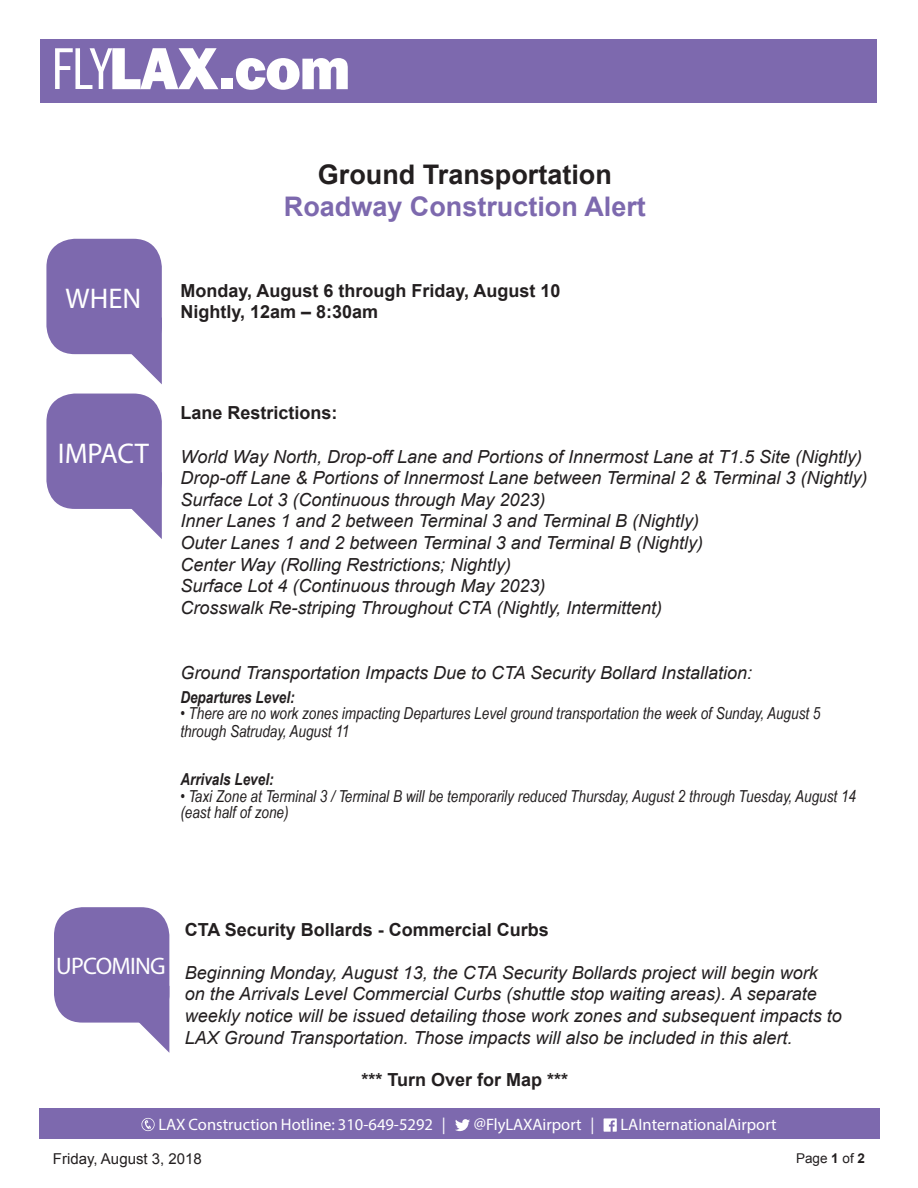
<style>
.page{position:relative;width:918px;height:1188px;background:#fff}
.page>*{position:absolute;margin:0;border:0;box-sizing:border-box;transform-origin:0 0}
.t1{font:28.5px "Myriad Pro";color:#fff}
.t2{font:700 27px "Arial";color:#7d69ae}
.t3{font:700 27px "Arial";color:#231f20}
.t4{font:24px "Myriad Pro";letter-spacing:-.03em;color:#fff}
.t5{font:italic 18px/21.6px "Arial";color:#231f20}
.t6{font:700 18px "Arial";color:#231f20}
.t7{font:italic 16.5px/18px "Arial Narrow";color:#231f20}
.t8{font:16.5px "Myriad Pro";color:#fff}
.t9{font:italic 700 16.5px "Arial Narrow";color:#231f20}
.t10{font:15px "Arial";color:#231f20}
.t11{font:13.5px "Arial";color:#231f20}
.s1{font-weight:700}
</style>
<div class="page">
<div style="left:40px;top:39px;width:838px;height:63px;background:#7d69ae"></div>
<svg style="left:119px;top:331px;width:43px;height:53px"></svg>
<div style="left:46px;top:239px;width:116px;height:115px;background:#7d69ae;border-radius:28px"></div>
<svg style="left:132px;top:486px;width:30px;height:53px"></svg>
<div style="left:46px;top:394px;width:116px;height:115px;background:#7d69ae;border-radius:28px"></div>
<div style="left:39px;top:1109px;width:840px;height:30px;background:#7d69ae"></div>
<svg style="left:141px;top:1118px;width:14px;height:13px"></svg>
<svg style="left:455px;top:1119px;width:15px;height:12px"></svg>
<svg style="left:604px;top:1118px;width:13px;height:14px"></svg>
<svg style="left:55px;top:48px;width:163px;height:41px"></svg>
<div style="left:221px;top:78px;width:11px;height:11px;background:#fff"></div>
<svg style="left:236px;top:58px;width:112px;height:32px"></svg>
<svg style="left:139px;top:1000px;width:30px;height:53px"></svg>
<div style="left:54px;top:907px;width:115px;height:116px;background:#7d69ae;border-radius:28px"></div>
<p class="t1" style="left:66px;top:281px;width:77px">WHEN</p>
<p class="t3" style="left:318px;top:157px;width:296px">Ground Transportation</p>
<p class="t2" style="left:284px;top:189px;width:364px">Roadway Construction Alert</p>
<p class="t6" style="left:180px;top:278px;width:382px">Monday, August 6 through Friday, August 10</p>
<p class="t6" style="left:180px;top:300px;width:199px">Nightly, 12am – 8:30am</p>
<p class="t1" style="left:58px;top:436px;width:93px">IMPACT</p>
<p class="t6" style="left:180px;top:401px;width:159px">Lane Restrictions:</p>
<p class="t5" style="left:180px;top:446px;width:683px">World Way North, Drop-off Lane and Portions of Innermost Lane at T1.5 Site (Nightly)</p>
<p class="t5" style="left:180px;top:467px;width:688px">Drop-off Lane &amp; Portions of Innermost Lane between Terminal 2 &amp; Terminal 3 (Nightly)</p>
<p class="t5" style="left:180px;top:489px;width:367px">Surface Lot 3 (Continuous through May 2023)</p>
<p class="t5" style="left:180px;top:511px;width:520px">Inner Lanes 1 and 2 between Terminal 3 and Terminal B (Nightly)</p>
<p class="t5" style="left:180px;top:532px;width:524px">Outer Lanes 1 and 2 between Terminal 3 and Terminal B (Nightly)</p>
<p class="t5" style="left:180px;top:554px;width:332px">Center Way (Rolling Restrictions; Nightly)</p>
<p class="t5" style="left:180px;top:575px;width:367px">Surface Lot 4 (Continuous through May 2023)</p>
<p class="t5" style="left:180px;top:597px;width:483px">Crosswalk Re-striping Throughout CTA (Nightly, Intermittent)</p>
<p class="t5" style="left:180px;top:662px;width:573px">Ground Transportation Impacts Due to CTA Security Bollard Installation:</p>
<p class="t9" style="left:180px;top:684px;width:116px">Departures Level:</p>
<p class="t7" style="left:180px;top:704px;width:642px">• There are no work zones impacting Departures Level ground transportation the week of Sunday, August 5 through Satruday, August 11</p>
<p class="t9" style="left:180px;top:767px;width:95px">Arrivals Level:</p>
<p class="t7" style="left:180px;top:787px;width:677px;line-height:16.5px">• Taxi Zone at Terminal 3 / Terminal B will be temporarily reduced Thursday, August 2 through Tuesday, August 14 (east half of zone)</p>
<p class="t4" style="left:56px;top:951px;width:111px">UPCOMING</p>
<p class="t6" style="left:185px;top:917px;width:366px">CTA Security Bollards - Commercial Curbs</p>
<p class="t5" style="left:185px;top:962px;width:659px">Beginning Monday, August 13, the CTA Security Bollards project will begin work on the Arrivals Level Commercial Curbs (shuttle stop waiting areas). A separate weekly notice will be issued detailing those work zones and subsequent impacts to LAX Ground Transportation. Those impacts will also be included in this alert.</p>
<p class="t6" style="left:362px;top:1067px;width:208px">*** Turn Over for Map ***</p>
<p class="t8" style="left:158px;top:1114px;width:289px">LAX Construction Hotline: 310-649-5292 |</p>
<p class="t8" style="left:474px;top:1114px;width:122px">@FlyLAXAirport |</p>
<p class="t8" style="left:620px;top:1114px;width:158px">LAInternationalAirport</p>
<p class="t10" style="left:53px;top:1149px;width:150px">Friday, August 3, 2018</p>
<p class="t11" style="left:796px;top:1150px;width:71px">Page <span class="s1">1</span> of <span class="s1">2</span></p>
</div>
